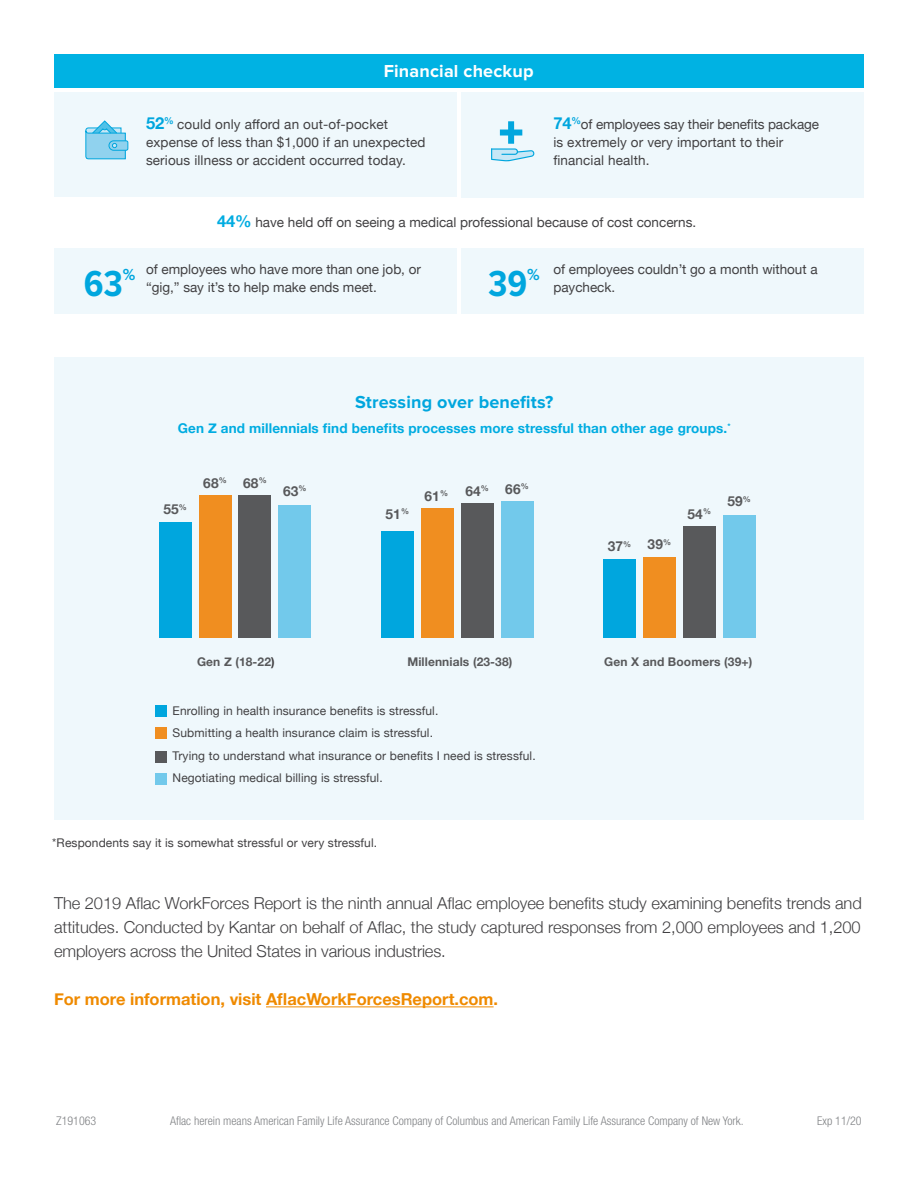
<style>
.page{position:relative;width:918px;height:1188px;background:#fff}
.page>*{position:absolute;margin:0;border:0;box-sizing:border-box;transform-origin:0 0}
.t1{font:700 37.5px "Proxima Nova A Cond";color:#00a6de}
.t2{font:700 18px "Proxima Nova";letter-spacing:.01em;color:#00a6de}
.t3{font:700 18px "Proxima Nova";letter-spacing:.01em;color:#fff}
.t4{font:700 16.65px "Proxima Nova";color:#00a6de}
.t5{font:300 16.5px/24px "Helvetica Neue";letter-spacing:-.01em;color:#414042;text-align:justify}
.t6{font:700 16.5px "Helvetica Neue";color:#ef8a00}
.t7{font:700 13.65px "Helvetica Neue";letter-spacing:.01em;color:#58595b}
.t8{font:13.5px/18px "Helvetica Neue";color:#414042}
.t9{font:700 13.5px "Helvetica Neue";letter-spacing:.01em;color:#00ace1}
.t10{font:12px/22.5px "Helvetica Neue";letter-spacing:.01em;color:#414042}
.t11{font:300 condensed 12px "Helvetica Neue LTCE";color:#808285}
.t12{font:700 12px "Helvetica Neue";letter-spacing:.01em;color:#58595b}
.s1{font-weight:700;font-size:16.5px;color:#00a6de}
.s2{font-weight:700;font-size:16.5px;color:#00ace1}
.s3{color:#414042}
</style>
<div class="page">
<div style="left:54px;top:92px;width:403px;height:105px;background:#eff8fc"></div>
<div style="left:54px;top:54px;width:810px;height:33px;background:#00b2e3"></div>
<div style="left:461px;top:92px;width:403px;height:105px;background:#eff8fc"></div>
<div style="left:54px;top:248px;width:403px;height:66px;background:#eff8fc"></div>
<div style="left:54px;top:357px;width:810px;height:463px;background:#eff8fc"></div>
<hr style="left:266px;top:1006px;width:228px;height:1px;background:#ef8a00">
<div style="left:461px;top:248px;width:403px;height:66px;background:#eff8fc"></div>
<svg style="left:491px;top:121px;width:43px;height:40px"></svg>
<svg style="left:85px;top:120px;width:44px;height:39px"></svg>
<div style="left:155px;top:705px;width:12px;height:12px;background:#00a6de"></div>
<div style="left:155px;top:727px;width:12px;height:12px;background:#f08e20"></div>
<div style="left:155px;top:751px;width:12px;height:12px;background:#58595b"></div>
<div style="left:155px;top:773px;width:12px;height:12px;background:#72c9eb"></div>
<div style="left:159px;top:522px;width:32px;height:116px;background:#00a6de"></div>
<div style="left:199px;top:495px;width:32px;height:143px;background:#f08e20"></div>
<div style="left:239px;top:495px;width:32px;height:143px;background:#58595b"></div>
<div style="left:279px;top:505px;width:32px;height:133px;background:#72c9eb"></div>
<div style="left:381px;top:531px;width:32px;height:107px;background:#00a6de"></div>
<div style="left:421px;top:508px;width:32px;height:130px;background:#f08e20"></div>
<div style="left:461px;top:503px;width:32px;height:135px;background:#58595b"></div>
<div style="left:501px;top:501px;width:32px;height:137px;background:#72c9eb"></div>
<div style="left:603px;top:559px;width:32px;height:79px;background:#00a6de"></div>
<div style="left:643px;top:557px;width:32px;height:81px;background:#f08e20"></div>
<div style="left:683px;top:527px;width:32px;height:111px;background:#58595b"></div>
<div style="left:723px;top:515px;width:32px;height:123px;background:#72c9eb"></div>
<h2 class="t3" style="left:384px;top:61px;width:151px">Financial checkup</h2>
<p class="t8" style="left:146px;top:116px;width:281px"><span class="s1">52</span><sup>%</sup> could only afford an out-of-pocket expense of less than $1,000 if an unexpected serious illness or accident occurred today.</p>
<p class="t8" style="left:553px;top:116px;width:267px"><span class="s1">74</span><sup>%</sup>of employees say their benefits package is extremely or very important to their financial health.</p>
<p class="t8" style="left:217px;top:214px;width:481px"><span class="s2">44%</span> have held off on seeing a medical professional because of cost concerns.</p>
<p class="t4" style="left:123px;top:265px;width:14px">%</p>
<h1 class="t1" style="left:84px;top:263px;width:41px">63</h1>
<p class="t8" style="left:146px;top:261px;width:276px">of employees who have more than one job, or</p>
<p class="t8" style="left:146px;top:279px;width:232px">“gig,” say it’s to help make ends meet.</p>
<p class="t4" style="left:527px;top:265px;width:14px">%</p>
<h1 class="t1" style="left:488px;top:263px;width:41px">39</h1>
<p class="t8" style="left:553px;top:261px;width:266px">of employees couldn’t go a month without a</p>
<p class="t8" style="left:553px;top:279px;width:63px">paycheck.</p>
<h2 class="t2" style="left:355px;top:391px;width:200px">Stressing over benefits?</h2>
<p class="t9" style="left:178px;top:418px;width:554px">Gen Z and millennials find benefits processes more stressful than other age groups.<sup>*</sup></p>
<p class="t7" style="left:163px;top:499px;width:25px">55<sup>%</sup></p>
<p class="t7" style="left:203px;top:472px;width:65px">68<sup>%</sup> 68<sup>%</sup></p>
<p class="t7" style="left:283px;top:480px;width:25px">63<sup>%</sup></p>
<p class="t7" style="left:386px;top:503px;width:25px">51<sup>%</sup></p>
<p class="t7" style="left:425px;top:485px;width:25px">61<sup>%</sup></p>
<p class="t7" style="left:465px;top:479px;width:65px">64<sup>%</sup> 66<sup>%</sup></p>
<p class="t7" style="left:608px;top:535px;width:65px">37<sup>%</sup> 39<sup>%</sup></p>
<p class="t7" style="left:688px;top:503px;width:25px">54<sup>%</sup></p>
<p class="t7" style="left:727px;top:491px;width:25px">59<sup>%</sup></p>
<p class="t12" style="left:197px;top:653px;width:79px">Gen Z (18-22<span class="s3">)</span></p>
<p class="t12" style="left:407px;top:652px;width:106px">Millennials (23-38)</p>
<p class="t12" style="left:604px;top:652px;width:150px">Gen X and Boomers (39+)</p>
<p class="t10" style="left:173px;top:700px;width:365px">Enrolling in health insurance benefits is stressful.<br>Submitting a health insurance claim is stressful.<br>Trying to understand what insurance or benefits I need is stressful.<br>Negotiating medical billing is stressful.</p>
<p class="t10" style="left:52px;top:832px;width:326px">*Respondents say it is somewhat stressful or very stressful.</p>
<p class="t5" style="left:54px;top:890px;width:809px">The 2019 Aflac WorkForces Report is the ninth annual Aflac employee benefits study examining benefits trends and attitudes. Conducted by Kantar on behalf of Aflac, the study captured responses from 2,000 employees and 1,200 employers across the United States in various industries.</p>
<p class="t6" style="left:54px;top:986px;width:446px">For more information, visit AflacWorkForcesReport.com.</p>
<p class="t11" style="left:170px;top:1114px;width:575px">Aflac herein means American Family Life Assurance Company of Columbus and American Family Life Assurance Company of New York.</p>
<p class="t11" style="left:56px;top:1114px;width:42px">Z191063</p>
<p class="t11" style="left:817px;top:1114px;width:46px">Exp 11/20</p>
</div>
